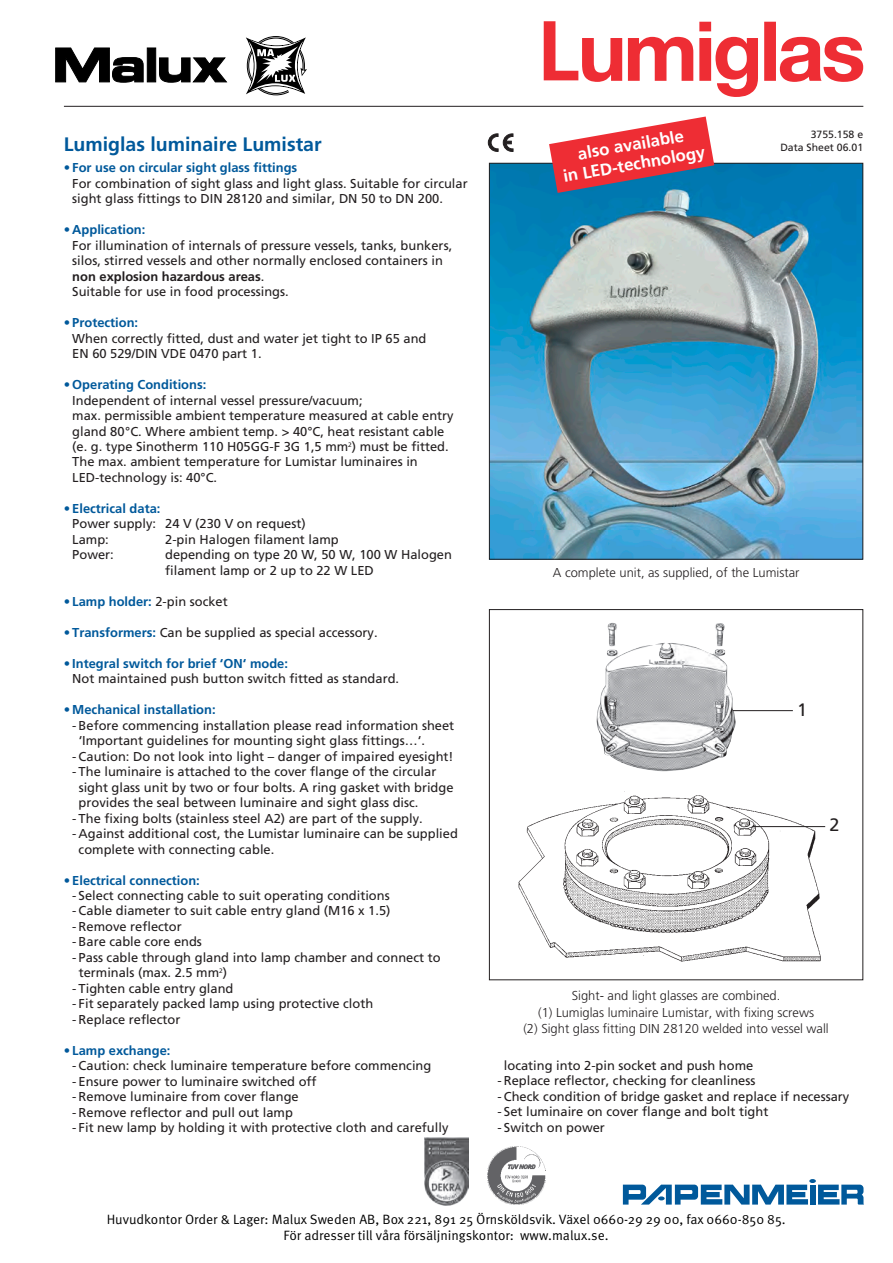
<style>
.page{position:relative;width:893px;height:1263px;background:#fff}
.page>*{position:absolute;margin:0;border:0;box-sizing:border-box;transform-origin:0 0}
.Headline{font:700 19.5px "Frutiger";color:#00599b}
.t1{font:18px "Frutiger";color:#231f20}
.t2{font:700 16.8px "Frutiger";color:#fff}
.t3{font:13.5px/16.2px "Meta OT";color:#000;text-align:center}
.t4{font:12.9px/15.5px "Frutiger";color:#231f20}
.Subhead__blau{font:700 12.9px "Frutiger";color:#00599b}
.t5{font:300 12.9px "Frutiger";color:#231f20}
.t6{font:10.5px "Frutiger";color:#231f20}
.s1{font-weight:700}
.s2{font-weight:400;color:#231f20}
.s3{font-weight:700;color:#00599b}
</style>
<div class="page">
<div style="left:489px;top:609px;width:374px;height:371px;border:1px solid #231f20"></div>
<img style="left:518px;top:791px;width:308px;height:171px">
<img style="left:597px;top:623px;width:140px;height:148px">
<hr style="left:733px;top:710px;width:60px;height:1px;background:#231f20">
<hr style="left:753px;top:826px;width:72px;height:1px;background:#231f20">
<hr style="left:64px;top:106px;width:799px;height:1px;background:#231f20">
<svg style="left:623px;top:1179px;width:241px;height:25px"></svg>
<img style="left:424px;top:1138px;width:44px;height:67px">
<img style="left:488px;top:1147px;width:57px;height:57px">
<svg style="left:488px;top:134px;width:25px;height:18px"></svg>
<img style="left:491px;top:165px;width:370px;height:393px">
<svg style="left:549px;top:117px;width:165px;height:76px"></svg>
<svg style="left:544px;top:21px;width:319px;height:76px"></svg>
<svg style="left:246px;top:36px;width:61px;height:60px"></svg>
<svg style="left:55px;top:47px;width:173px;height:36px"></svg>
<p class="Headline" style="left:64px;top:132px;width:259px">Lumiglas luminaire Lumistar</p>
<p class="Subhead__blau" style="left:64px;top:160px;width:235px">• For use on circular sight glass fittings</p>
<p class="t4" style="left:72px;top:176px;width:397px">For combination of sight glass and light glass. Suitable for circular</p>
<p class="t4" style="left:72px;top:191px;width:372px">sight glass fittings to DIN 28120 and similar, DN 50 to DN 200.</p>
<p class="Subhead__blau" style="left:64px;top:222px;width:83px">• Application:</p>
<p class="t4" style="left:72px;top:238px;width:381px">For illumination of internals of pressure vessels, tanks, bunkers, silos, stirred vessels and other normally enclosed containers in <span class="s1">non explosion hazardous areas</span>.</p>
<p class="t4" style="left:72px;top:284px;width:218px">Suitable for use in food processings.</p>
<p class="Subhead__blau" style="left:64px;top:315px;width:76px">• Protection:</p>
<p class="t4" style="left:72px;top:330px;width:356px">When correctly fitted, dust and water jet tight to IP 65 and</p>
<p class="t4" style="left:72px;top:346px;width:191px">EN 60 529/DIN VDE 0470 part 1.</p>
<p class="Subhead__blau" style="left:64px;top:377px;width:144px">• Operating Conditions:</p>
<p class="t4" style="left:72px;top:392px;width:292px">Independent of internal vessel pressure/vacuum;</p>
<p class="t4" style="left:72px;top:408px;width:383px">max. permissible ambient temperature measured at cable entry gland 80°C. Where ambient temp. &gt; 40°C, heat resistant cable</p>
<p class="t4" style="left:72px;top:439px;width:378px">(e. g. type Sinotherm 110 H05GG-F 3G 1,5 mm<sup>2</sup>) must be fitted.</p>
<p class="t4" style="left:72px;top:454px;width:347px">The max. ambient temperature for Lumistar luminaires in</p>
<p class="t4" style="left:72px;top:470px;width:146px">LED-technology is: 40°C.</p>
<p class="Subhead__blau" style="left:64px;top:501px;width:98px">• Electrical data:</p>
<p class="t4" style="left:72px;top:516px;width:235px">Power supply: 24 V (230 V on request)</p>
<p class="t4" style="left:72px;top:532px;width:38px">Lamp:</p>
<p class="t4" style="left:165px;top:532px;width:175px">2-pin Halogen filament lamp</p>
<p class="t4" style="left:72px;top:547px;width:43px">Power:</p>
<p class="t4" style="left:165px;top:547px;width:288px">depending on type 20 W, 50 W, 100 W Halogen filament lamp or 2 up to 22 W LED</p>
<p class="Subhead__blau" style="left:64px;top:594px;width:166px">• Lamp holder: <span class="s2">2-pin socket</span></p>
<p class="t4" style="left:64px;top:625px;width:315px"><span class="s3">• Transformers:</span> Can be supplied as special accessory.</p>
<p class="Subhead__blau" style="left:64px;top:656px;width:226px">• Integral switch for brief ‘ON‘ mode:</p>
<p class="t4" style="left:72px;top:671px;width:328px">Not maintained push button switch fitted as standard.</p>
<p class="Subhead__blau" style="left:64px;top:702px;width:153px">• Mechanical installation:</p>
<p class="t4" style="left:72px;top:717px;width:384px">- Before commencing installation please read information sheet</p>
<p class="t4" style="left:79px;top:733px;width:348px">‘Important guidelines for mounting sight glass fittings…‘.</p>
<p class="t4" style="left:72px;top:748px;width:383px">- Caution: Do not look into light – danger of impaired eyesight!</p>
<p class="t4" style="left:72px;top:764px;width:366px">- The luminaire is attached to the cover flange of the circular</p>
<p class="t4" style="left:79px;top:779px;width:376px">sight glass unit by two or four bolts. A ring gasket with bridge provides the seal between luminaire and sight glass disc.</p>
<p class="t4" style="left:72px;top:810px;width:352px">- The fixing bolts (stainless steel A2) are part of the supply.</p>
<p class="t4" style="left:79px;top:826px;width:381px;text-indent:-6px">- Against additional cost, the Lumistar luminaire can be supplied complete with connecting cable.</p>
<p class="Subhead__blau" style="left:64px;top:872px;width:138px">• Electrical connection:</p>
<p class="t4" style="left:72px;top:888px;width:319px">- Select connecting cable to suit operating conditions</p>
<p class="t4" style="left:72px;top:903px;width:320px">- Cable diameter to suit cable entry gland (M16 x 1.5)</p>
<p class="t4" style="left:72px;top:919px;width:111px">- Remove reflector</p>
<p class="t4" style="left:72px;top:934px;width:131px">- Bare cable core ends</p>
<p class="t4" style="left:72px;top:950px;width:370px">- Pass cable through gland into lamp chamber and connect to</p>
<p class="t4" style="left:79px;top:965px;width:150px">terminals (max. 2.5 mm<sup>2</sup>)</p>
<p class="t4" style="left:72px;top:981px;width:163px">- Tighten cable entry gland</p>
<p class="t4" style="left:72px;top:996px;width:302px">- Fit separately packed lamp using protective cloth</p>
<p class="t4" style="left:72px;top:1012px;width:110px">- Replace reflector</p>
<p class="Subhead__blau" style="left:64px;top:1043px;width:108px">• Lamp exchange:</p>
<p class="t4" style="left:72px;top:1058px;width:361px">- Caution: check luminaire temperature before commencing</p>
<p class="t4" style="left:72px;top:1073px;width:246px">- Ensure power to luminaire switched off</p>
<p class="t4" style="left:72px;top:1089px;width:228px">- Remove luminaire from cover flange</p>
<p class="t4" style="left:72px;top:1104px;width:222px">- Remove reflector and pull out lamp</p>
<p class="t4" style="left:72px;top:1120px;width:378px">- Fit new lamp by holding it with protective cloth and carefully</p>
<p class="t2" style="left:576px;top:144px;width:109px;rotate:-10deg">also available</p>
<p class="t2" style="left:562px;top:167px;width:145px;rotate:-10deg">in LED-technology</p>
<p class="t6" style="left:811px;top:129px;width:54px">3755.158 e</p>
<p class="t6" style="left:780px;top:141px;width:84px">Data Sheet 06.01</p>
<p class="t5" style="left:553px;top:565px;width:248px">A complete unit, as supplied, of the Lumistar</p>
<p class="t1" style="left:797px;top:699px;width:12px">1</p>
<p class="t1" style="left:830px;top:814px;width:12px">2</p>
<p class="t5" style="left:572px;top:988px;width:210px">Sight- and light glasses are combined.</p>
<p class="t5" style="left:538px;top:1005px;width:277px">(1) Lumiglas luminaire Lumistar, with fixing screws</p>
<p class="t5" style="left:523px;top:1021px;width:307px">(2) Sight glass fitting DIN 28120 welded into vessel wall</p>
<p class="t4" style="left:504px;top:1058px;width:251px">locating into 2-pin socket and push home</p>
<p class="t4" style="left:497px;top:1073px;width:259px">- Replace reflector, checking for cleanliness</p>
<p class="t4" style="left:497px;top:1089px;width:353px">- Check condition of bridge gasket and replace if necessary</p>
<p class="t4" style="left:497px;top:1104px;width:272px">- Set luminaire on cover flange and bolt tight</p>
<p class="t4" style="left:497px;top:1119px;width:109px">- Switch on power</p>
<p class="t3" style="left:107px;top:1211px;width:680px">Huvudkontor Order &amp; Lager: Malux Sweden AB, Box 221, 891 25 Örnsköldsvik. Växel 0660-29 29 00, fax 0660-850 85.<br>För adresser till våra försäljningskontor: www.malux.se.</p>
</div>
